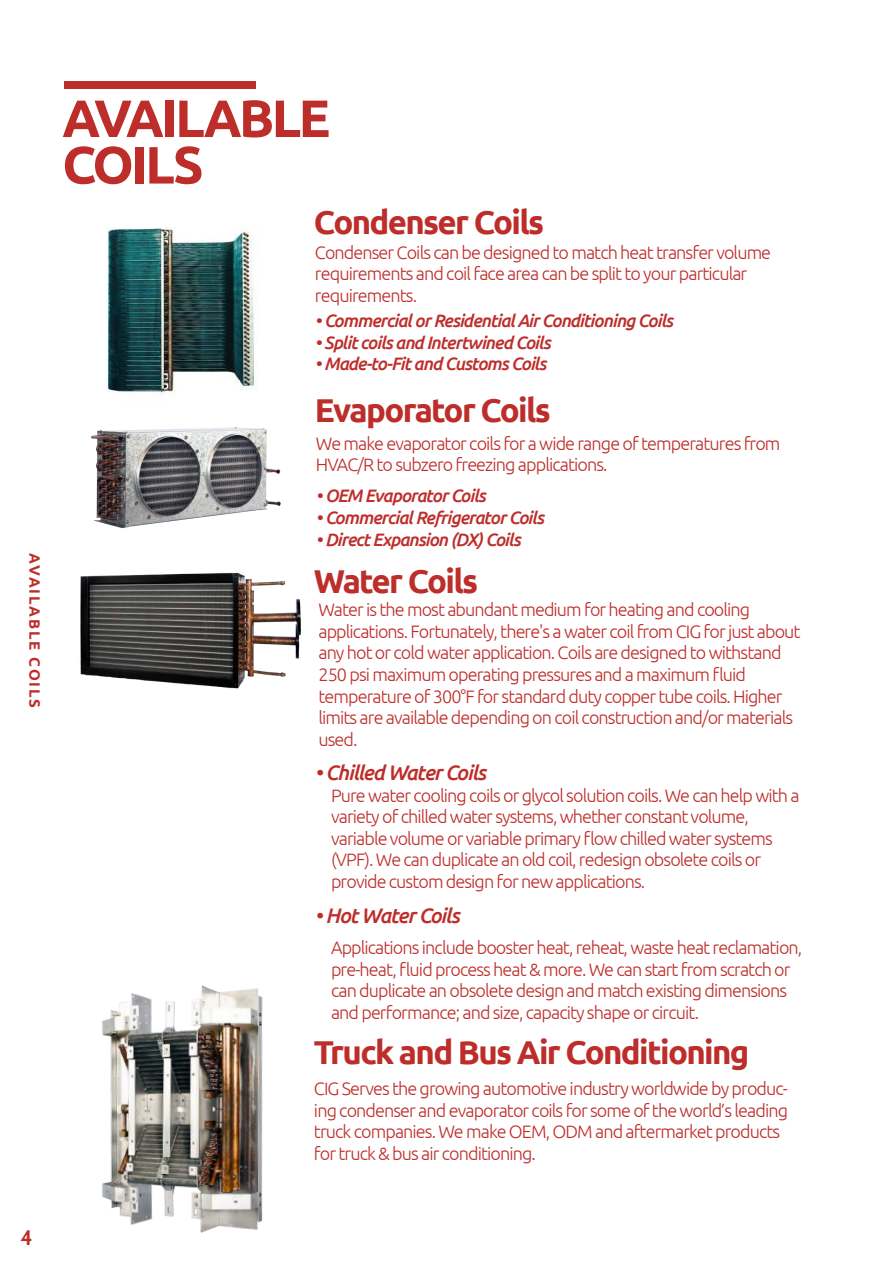
<style>
.page{position:relative;width:893px;height:1263px;background:#fff}
.page>*{position:absolute;margin:0;border:0;box-sizing:border-box;transform-origin:0 0}
.t1{font:700 52.5px/46.5px "Ubuntu";letter-spacing:-.05em;color:#bd2e2b}
.t2{font:700 33px "Ubuntu";letter-spacing:-.05em;color:#bd2e2b}
.t3{font:italic 500 21px "Ubuntu";letter-spacing:-.05em;color:#bd2e2b}
.t4{font:700 21px "Cabin";color:#bd2e2b}
.t5{font:300 18px/21.6px "Ubuntu";letter-spacing:-.05em;color:#bd2e2b}
.t6{font:italic 500 18px "Ubuntu";letter-spacing:-.05em;color:#bd2e2b}
.t7{font:700 15px "Ubuntu";letter-spacing:.12em;color:#bd2e2b}
</style>
<div class="page">
<img style="left:107px;top:227px;width:148px;height:169px">
<img style="left:91px;top:427px;width:190px;height:102px">
<img style="left:102px;top:985px;width:161px;height:248px">
<img style="left:80px;top:572px;width:221px;height:117px">
<div style="left:64px;top:81px;width:191px;height:8px;background:#bd2e2b"></div>
<p class="t7" style="left:44px;top:553px;width:156px;rotate:90deg">AVAILABLE COILS</p>
<h1 class="t1" style="left:62px;top:94px;width:270px">AVAILABLE<br>COILS</h1>
<h2 class="t2" style="left:314px;top:203px;width:232px">Condenser Coils</h2>
<p class="t5" style="left:315px;top:241px;width:458px">Condenser Coils can be designed to match heat transfer volume requirements and coil face area can be split to your particular requirements.</p>
<p class="t6" style="left:315px;top:310px;width:360px">• Commercial or Residential Air Conditioning Coils</p>
<p class="t6" style="left:315px;top:331px;width:237px">• Split coils and Intertwined Coils</p>
<p class="t6" style="left:315px;top:353px;width:233px">• Made-to-Fit and Customs Coils</p>
<h2 class="t2" style="left:315px;top:391px;width:237px">Evaporator Coils</h2>
<p class="t5" style="left:316px;top:432px;width:466px">We make evaporator coils for a wide range of temperatures from<br>HVAC/R to subzero freezing applications.</p>
<p class="t6" style="left:316px;top:485px;width:171px">• OEM Evaporator Coils</p>
<p class="t6" style="left:316px;top:507px;width:229px">• Commercial Refrigerator Coils</p>
<p class="t6" style="left:316px;top:528px;width:206px">• Direct Expansion (DX) Coils</p>
<h2 class="t2" style="left:314px;top:562px;width:166px">Water Coils</h2>
<p class="t5" style="left:318px;top:598px;width:484px">Water is the most abundant medium for heating and cooling applications. Fortunately, there's a water coil from CIG for just about any hot or cold water application. Coils are designed to withstand 250 psi maximum operating pressures and a maximum fluid temperature of 300°F for standard duty copper tube coils. Higher limits are available depending on coil construction and/or materials used.</p>
<p class="t3" style="left:315px;top:760px;width:173px">• Chilled Water Coils</p>
<p class="t5" style="left:331px;top:784px;width:470px">Pure water cooling coils or glycol solution coils. We can help with a variety of chilled water systems, whether constant volume, variable volume or variable primary flow chilled water systems (VPF). We can duplicate an old coil, redesign obsolete coils or provide custom design for new applications.</p>
<p class="t3" style="left:315px;top:903px;width:146px">• Hot Water Coils</p>
<p class="t5" style="left:331px;top:936px;width:473px">Applications include booster heat, reheat, waste heat reclamation, pre-heat, fluid process heat &amp; more. We can start from scratch or can duplicate an obsolete design and match existing dimensions and performance; and size, capacity shape or circuit.</p>
<h2 class="t2" style="left:314px;top:1032px;width:437px">Truck and Bus Air Conditioning</h2>
<p class="t5" style="left:314px;top:1077px;width:476px">CIG Serves the growing automotive industry worldwide by produc&shy;ing condenser and evaporator coils for some of the world’s leading truck companies. We make OEM, ODM and aftermarket products for truck &amp; bus air conditioning.</p>
<p class="t4" style="left:20px;top:1224px;width:14px">4</p>
</div>
